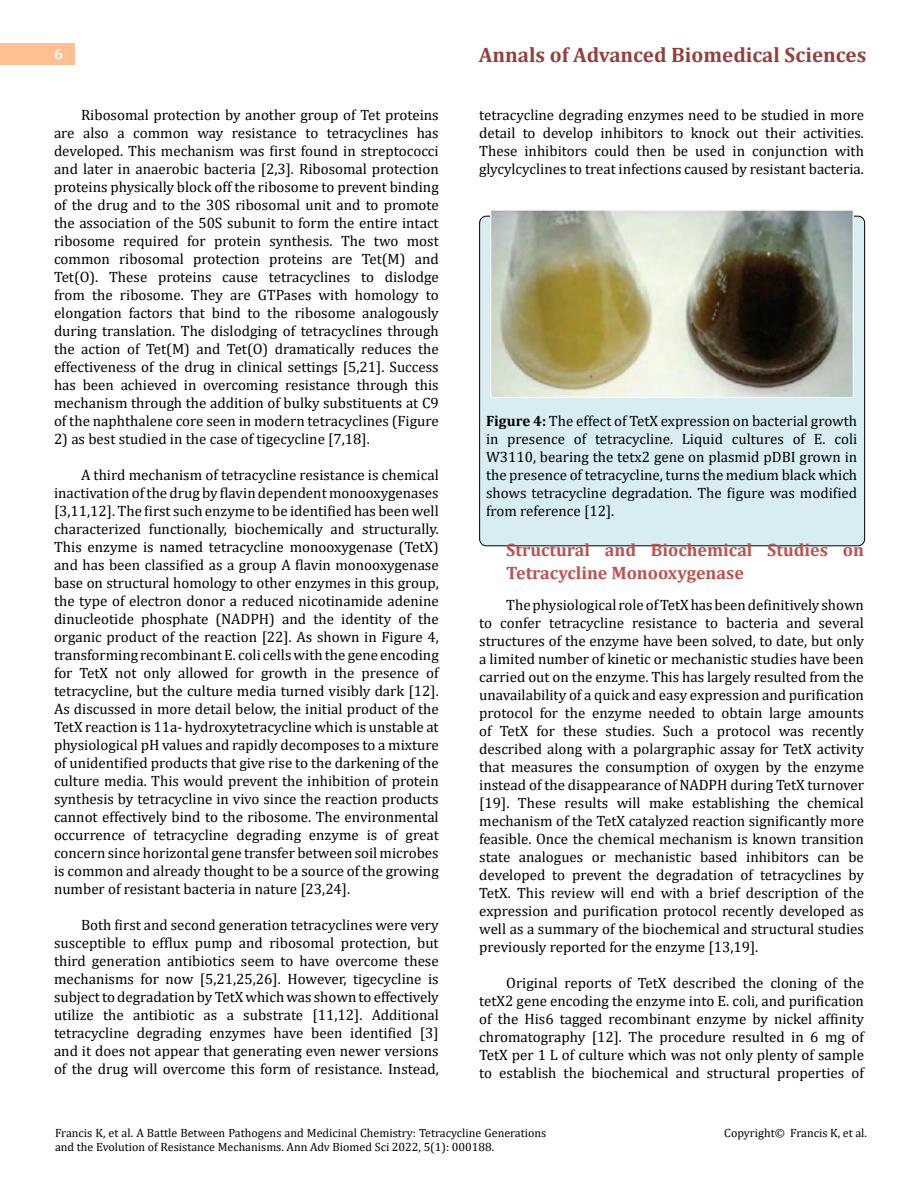
<style>
.page{position:relative;width:918px;height:1188px;background:#fff}
.page>*{position:absolute;margin:0;border:0;box-sizing:border-box;transform-origin:0 0}
.t1{font:700 21px "Cambria";color:#953f3c}
.t2{font:700 18px/22.5px "Cambria";color:#c0504d}
.t3{font:15px/18px "Cambria";color:#000;text-align:justify}
.t4{font:700 15px "Cambria";color:#fff}
.t5{font:12px/14.4px "Cambria";color:#000}
.s1{font-weight:700}
</style>
<div class="page">
<div style="left:0;top:43px;width:75px;height:21px;background:#ffbf91"></div>
<div style="left:480px;top:216px;width:385px;height:330px;background:#d8edf2;border-radius:7px"></div>
<img style="left:490px;top:210px;width:363px;height:187px">
<p class="t4" style="left:54px;top:44px;width:10px">6</p>
<h1 class="t1" style="left:479px;top:40px;width:389px">Annals of Advanced Biomedical Sciences</h1>
<p class="t3" style="left:54px;top:105px;width:386px;text-indent:27px">Ribosomal protection by another group of Tet proteins are also a common way resistance to tetracyclines has developed. This mechanism was first found in streptococci and later in anaerobic bacteria [2,3]. Ribosomal protection proteins physically block off the ribosome to prevent binding of the drug and to the 30S ribosomal unit and to promote the association of the 50S subunit to form the entire intact ribosome required for protein synthesis. The two most common ribosomal protection proteins are Tet(M) and Tet(O). These proteins cause tetracyclines to dislodge from the ribosome. They are GTPases with homology to elongation factors that bind to the ribosome analogously during translation. The dislodging of tetracyclines through the action of Tet(M) and Tet(O) dramatically reduces the effectiveness of the drug in clinical settings [5,21]. Success has been achieved in overcoming resistance through this mechanism through the addition of bulky substituents at C9 of the naphthalene core seen in modern tetracyclines (Figure</p>
<p class="t3" style="left:54px;top:429px;width:317px">2) as best studied in the case of tigecycline [7,18].</p>
<p class="t3" style="left:54px;top:465px;width:386px;text-indent:27px">A third mechanism of tetracycline resistance is chemical inactivation of the drug by flavin dependent monooxygenases [3,11,12]. The first such enzyme to be identified has been well characterized functionally, biochemically and structurally.<br>This enzyme is named tetracycline monooxygenase (TetX) and has been classified as a group A flavin monooxygenase base on structural homology to other enzymes in this group, the type of electron donor a reduced nicotinamide adenine dinucleotide phosphate (NADPH) and the identity of the organic product of the reaction [22]. As shown in Figure 4, transforming recombinant E. coli cells with the gene encoding for TetX not only allowed for growth in the presence of tetracycline, but the culture media turned visibly dark [12].<br>As discussed in more detail below, the initial product of the TetX reaction is 11a- hydroxytetracycline which is unstable at physiological pH values and rapidly decomposes to a mixture of unidentified products that give rise to the darkening of the culture media. This would prevent the inhibition of protein synthesis by tetracycline in vivo since the reaction products cannot effectively bind to the ribosome. The environmental occurrence of tetracycline degrading enzyme is of great concern since horizontal gene transfer between soil microbes is common and already thought to be a source of the growing number of resistant bacteria in nature [23,24].</p>
<p class="t3" style="left:54px;top:915px;width:386px;text-indent:27px">Both first and second generation tetracyclines were very susceptible to efflux pump and ribosomal protection, but third generation antibiotics seem to have overcome these mechanisms for now [5,21,25,26]. However, tigecycline is subject to degradation by TetX which was shown to effectively utilize the antibiotic as a substrate [11,12]. Additional tetracycline degrading enzymes have been identified [3] and it does not appear that generating even newer versions of the drug will overcome this form of resistance. Instead,</p>
<p class="t3" style="left:479px;top:105px;width:386px">tetracycline degrading enzymes need to be studied in more detail to develop inhibitors to knock out their activities.<br>These inhibitors could then be used in conjunction with glycylcyclines to treat infections caused by resistant bacteria.</p>
<p class="t3" style="left:486px;top:411px;width:373px"><span class="s1">Figure 4:</span> The effect of TetX expression on bacterial growth in presence of tetracycline. Liquid cultures of E. coli W3110, bearing the tetx2 gene on plasmid pDBI grown in the presence of tetracycline, turns the medium black which shows tetracycline degradation. The figure was modified from reference [12].</p>
<p class="t2" style="left:506px;top:538px;width:359px">Structural and Biochemical Studies on<br>Tetracycline Monooxygenase</p>
<p class="t3" style="left:479px;top:596px;width:386px;text-indent:27px">The physiological role of TetX has been definitively shown to confer tetracycline resistance to bacteria and several structures of the enzyme have been solved, to date, but only a limited number of kinetic or mechanistic studies have been carried out on the enzyme. This has largely resulted from the unavailability of a quick and easy expression and purification protocol for the enzyme needed to obtain large amounts of TetX for these studies. Such a protocol was recently described along with a polargraphic assay for TetX activity that measures the consumption of oxygen by the enzyme instead of the disappearance of NADPH during TetX turnover [19]. These results will make establishing the chemical mechanism of the TetX catalyzed reaction significantly more feasible. Once the chemical mechanism is known transition state analogues or mechanistic based inhibitors can be developed to prevent the degradation of tetracyclines by TetX. This review will end with a brief description of the expression and purification protocol recently developed as well as a summary of the biochemical and structural studies previously reported for the enzyme [13,19].</p>
<p class="t3" style="left:479px;top:974px;width:386px;text-indent:27px">Original reports of TetX described the cloning of the tetX2 gene encoding the enzyme into E. coli, and purification of the His6 tagged recombinant enzyme by nickel affinity chromatography [12]. The procedure resulted in 6 mg of TetX per 1 L of culture which was not only plenty of sample to establish the biochemical and structural properties of</p>
<p class="t5" style="left:55px;top:1126px;width:493px">Francis K, et al. A Battle Between Pathogens and Medicinal Chemistry: Tetracycline Generations and the Evolution of Resistance Mechanisms. Ann Adv Biomed Sci 2022, 5(1): 000188.</p>
<p class="t5" style="left:724px;top:1126px;width:144px">Copyright© Francis K, et al.</p>
</div>
